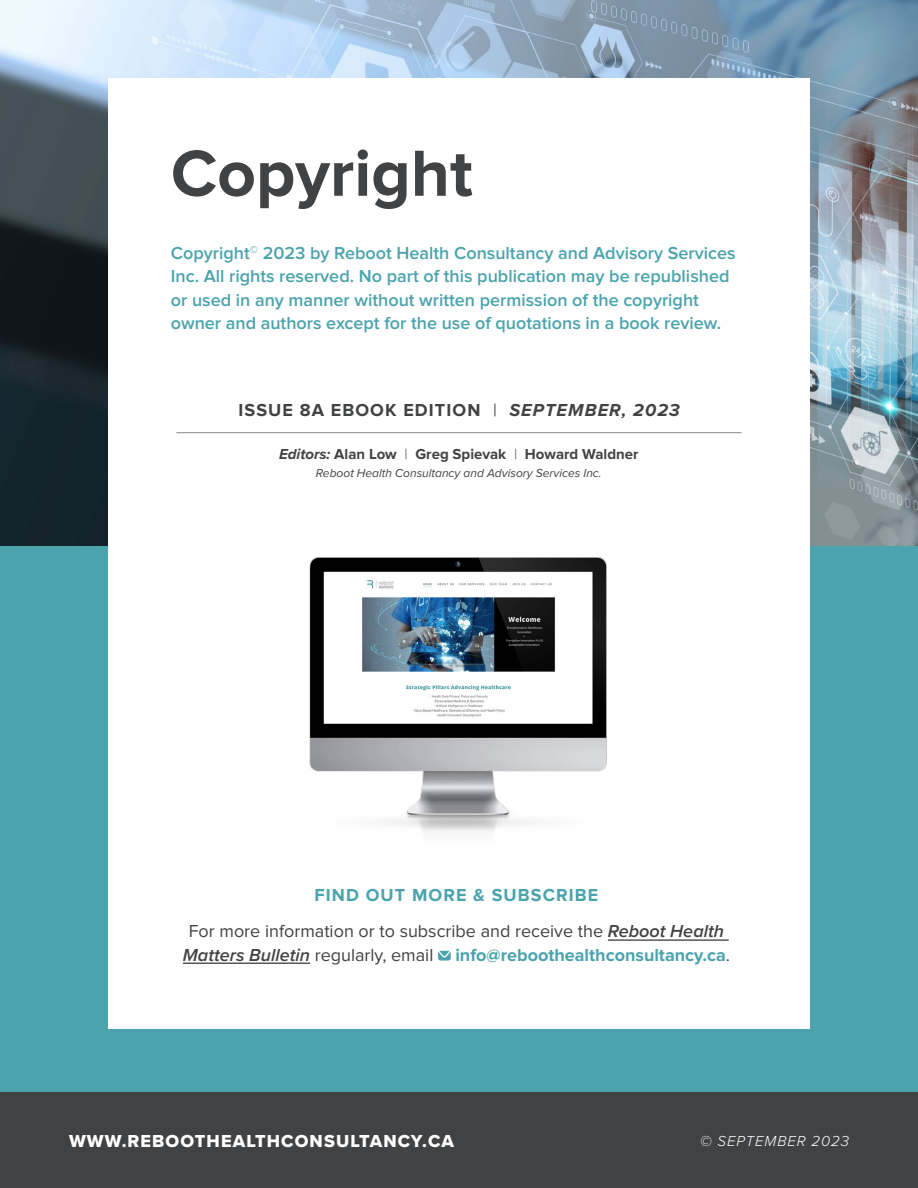
<style>
.page{position:relative;width:918px;height:1188px;background:#fff}
.page>*{position:absolute;margin:0;border:0;box-sizing:border-box;transform-origin:0 0}
.t1{font:700 67.5px "Proxima Nova";color:#404244}
.t2{font:600 18px/23.1px "Proxima Nova";color:#4aa3ad}
.t3{font:18px/23.1px "Proxima Nova";color:#404244;text-align:center}
.t4{font:700 18px "Proxima Nova";letter-spacing:.06em;color:#404244}
.t5{font:18px "Proxima Nova Extrabld";letter-spacing:.06em;color:#fff}
.t6{font:700 18px "Proxima Nova";letter-spacing:.06em;color:#4aa3ad}
.t7{font:700 15px "Proxima Nova";color:#404244}
.t8{font:italic 300 15px "Proxima Nova";letter-spacing:.06em;color:#fff}
.t9{font:italic 12px "Proxima Nova";color:#404244}
.s1{font-weight:400}
.s2{font-style:italic}
.s3{font-weight:300}
.s4{font-weight:600;font-style:italic}
.s5{font-weight:700;color:#4aa3ad}
</style>
<div class="page">
<div style="left:0;top:1092px;width:918px;height:96px;background:#404244"></div>
<img style="left:0;top:0;width:918px;height:546px">
<div style="left:0;top:546px;width:918px;height:546px;background:#4aa3ad"></div>
<div style="left:108px;top:78px;width:702px;height:950px;background:#fff"></div>
<hr style="left:608px;top:939px;width:121px;height:2px;background:#404244">
<hr style="left:183px;top:963px;width:127px;height:1px;background:#404244">
<svg style="left:438px;top:951px;width:13px;height:10px"></svg>
<hr style="left:177px;top:432px;width:564px;height:1px;background:#8b8889">
<img style="left:310px;top:557px;width:297px;height:275px">
<p class="t1" style="left:171px;top:134px;width:303px">Copyright</p>
<p class="t2" style="left:171px;top:242px;width:566px">Copyright<sup>©</sup> 2023 by Reboot Health Consultancy and Advisory Services Inc. All rights reserved. No part of this publication may be republished or used in any manner without written permission of the copyright owner and authors except for the use of quotations in a book review.</p>
<p class="t4" style="left:238px;top:400px;width:443px">ISSUE 8A EBOOK EDITION <span class="s1">|</span> <span class="s2">SEPTEMBER, 2023</span></p>
<p class="t7" style="left:279px;top:446px;width:361px"><span class="s2">Editors:</span> Alan Low <span class="s3">|</span> Greg Spievak <span class="s3">|</span> Howard Waldner</p>
<p class="t9" style="left:316px;top:464px;width:287px">Reboot Health Consultancy and Advisory Services Inc.</p>
<p class="t6" style="left:314px;top:885px;width:285px">FIND OUT MORE &amp; SUBSCRIBE</p>
<p class="t3" style="left:183px;top:920px;width:549px">For more information or to subscribe and receive the <span class="s4">Reboot Health<br>Matters Bulletin</span> regularly, email <span class="s5">info@reboothealthconsultancy.ca</span>.</p>
<p class="t5" style="left:69px;top:1128px;width:386px">WWW.REBOOTHEALTHCONSULTANCY.CA</p>
<p class="t8" style="left:700px;top:1134px;width:150px">© SEPTEMBER 2023</p>
</div>
